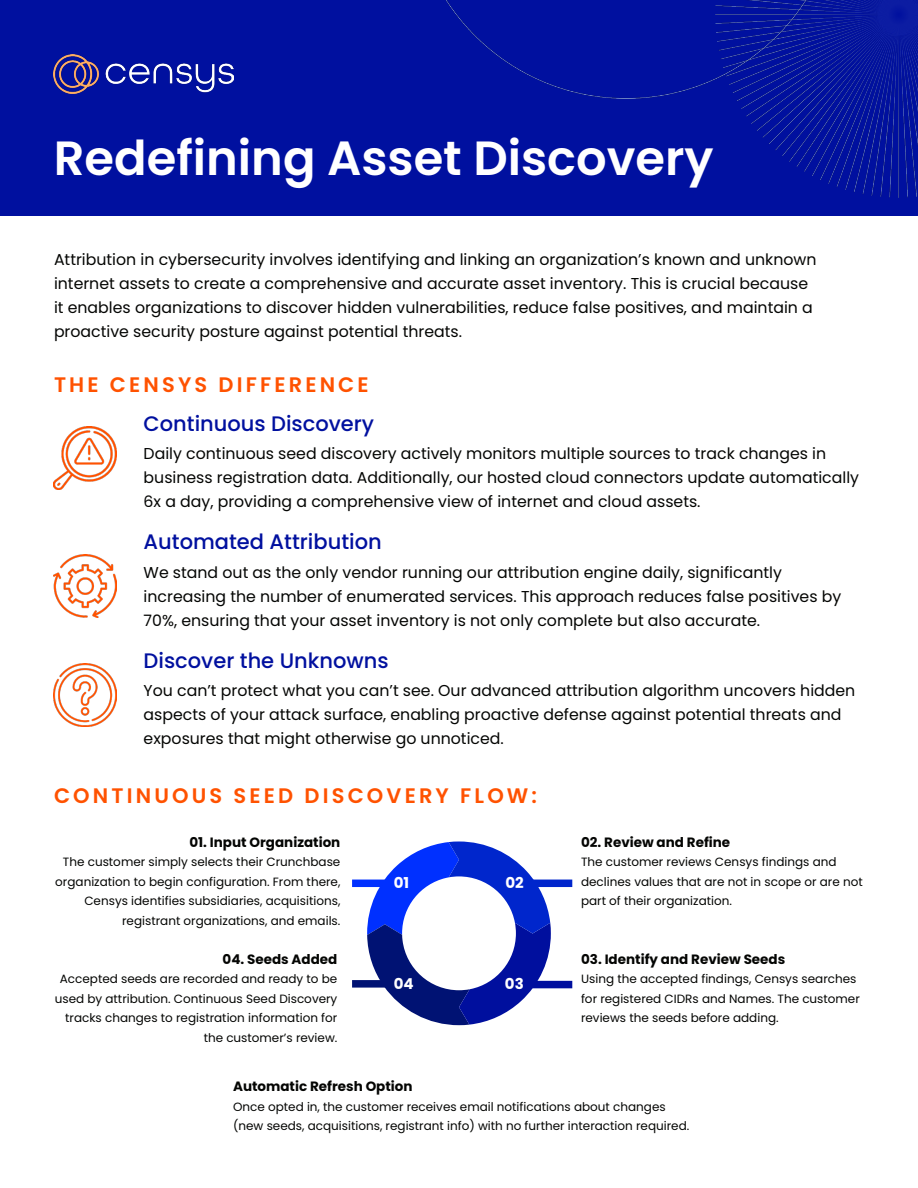
<style>
.page{position:relative;width:918px;height:1188px;background:#fff}
.page>*{position:absolute;margin:0;border:0;box-sizing:border-box;transform-origin:0 0}
.t1{font:600 48px "Poppins";color:#fff}
.t2{font:500 21px "Poppins";color:#00109f}
.t3{font:600 21px "Poppins";letter-spacing:.15em;color:#ff5200}
.t4{font:15.75px/24px "Poppins";color:#040503}
.t5{font:700 15px "Poppins";color:#fff}
.t6{font:700 13.5px "Poppins";color:#040503}
.t7{font:12px/19.5px "Poppins";color:#040503}
</style>
<div class="page">
<div style="left:352px;top:880px;width:49px;height:7px;background:#0030ff"></div>
<div style="left:524px;top:880px;width:48px;height:7px;background:#0026cc"></div>
<div style="left:524px;top:981px;width:48px;height:7px;background:#000f9e"></div>
<div style="left:352px;top:980px;width:49px;height:8px;background:#001273"></div>
<div style="left:0;top:0;width:918px;height:216px;background:#00109f"></div>
<img style="left:54px;top:54px;width:179px;height:39px">
<img style="left:737px;top:0;width:181px;height:198px">
<img style="left:446px;top:0;width:394px;height:98px">
<img style="left:54px;top:664px;width:63px;height:63px">
<img style="left:54px;top:555px;width:63px;height:63px">
<img style="left:54px;top:427px;width:62px;height:62px">
<svg style="left:367px;top:841px;width:184px;height:184px"></svg>
<p class="t1" style="left:54px;top:130px;width:661px">Redefining Asset Discovery</p>
<p class="t4" style="left:54px;top:248px;width:764px">Attribution in cybersecurity involves identifying and linking an organization’s known and unknown internet assets to create a comprehensive and accurate asset inventory. This is crucial because it enables organizations to discover hidden vulnerabilities, reduce false positives, and maintain a proactive security posture against potential threats.</p>
<p class="t3" style="left:54px;top:372px;width:316px">THE CENSYS DIFFERENCE</p>
<p class="t2" style="left:144px;top:411px;width:232px">Continuous Discovery</p>
<p class="t4" style="left:144px;top:442px;width:717px">Daily continuous seed discovery actively monitors multiple sources to track changes in business registration data. Additionally, our hosted cloud connectors update automatically<br>6x a day, providing a comprehensive view of internet and cloud assets.</p>
<p class="t2" style="left:144px;top:530px;width:240px">Automated Attribution</p>
<p class="t4" style="left:144px;top:560px;width:699px">We stand out as the only vendor running our attribution engine daily, significantly increasing the number of enumerated services. This approach reduces false positives by<br>70%, ensuring that your asset inventory is not only complete but also accurate.</p>
<p class="t2" style="left:144px;top:649px;width:247px">Discover the Unknowns</p>
<p class="t4" style="left:144px;top:679px;width:713px">You can’t protect what you can’t see. Our advanced attribution algorithm uncovers hidden aspects of your attack surface, enabling proactive defense against potential threats and exposures that might otherwise go unnoticed.</p>
<p class="t3" style="left:54px;top:783px;width:485px">CONTINUOUS SEED DISCOVERY FLOW:</p>
<p class="t6" style="left:189px;top:834px;width:153px">01. Input Organization</p>
<p class="t7" style="left:55px;top:852px;width:287px;text-align:right">The customer simply selects their Crunchbase organization to begin configuration. From there, Censys identifies subsidiaries, acquisitions, registrant organizations, and emails.</p>
<p class="t6" style="left:223px;top:951px;width:116px">04. Seeds Added</p>
<p class="t7" style="left:55px;top:969px;width:284px;text-align:right">Accepted seeds are recorded and ready to be used by attribution. Continuous Seed Discovery tracks changes to registration information for the customer’s review.</p>
<p class="t5" style="left:394px;top:874px;width:17px">01</p>
<p class="t5" style="left:505px;top:874px;width:20px">02</p>
<p class="t5" style="left:394px;top:975px;width:21px">04</p>
<p class="t5" style="left:505px;top:975px;width:20px">03</p>
<p class="t6" style="left:233px;top:1079px;width:181px">Automatic Refresh Option</p>
<p class="t6" style="left:581px;top:834px;width:151px">02. Review and Refine</p>
<p class="t7" style="left:581px;top:852px;width:283px">The customer reviews Censys findings and declines values that are not in scope or are not part of their organization.</p>
<p class="t6" style="left:581px;top:951px;width:206px">03. Identify and Review Seeds</p>
<p class="t7" style="left:581px;top:969px;width:280px">Using the accepted findings, Censys searches for registered CIDRs and Names. The customer reviews the seeds before adding.</p>
<p class="t7" style="left:233px;top:1097px;width:458px">Once opted in, the customer receives email notifications about changes (new seeds, acquisitions, registrant info) with no further interaction required.</p>
</div>
